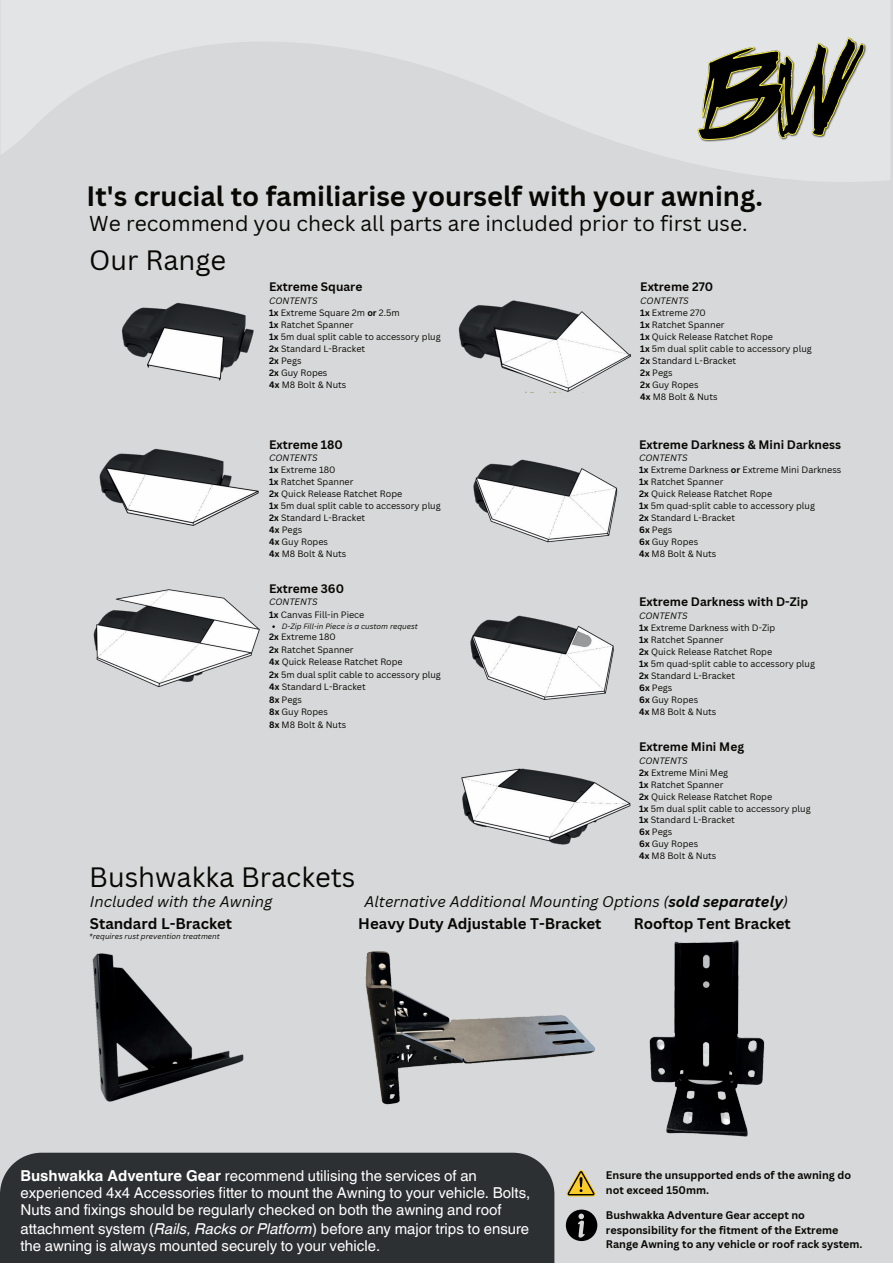
<style>
.page{position:relative;width:893px;height:1264px;background:#fff}
.page>*{position:absolute;margin:0;border:0;box-sizing:border-box;transform-origin:0 0}
.t1{font:700 27.3px "Canva Sans";color:#080704}
.t2{font:27.3px "Canva Sans";color:#080704}
.t3{font:21px "Canva Sans";color:#080704}
.t4{font:15px/16.8px "Helvetica World";color:#fff}
.t5{font:italic 15px "Canva Sans";color:#080704}
.t6{font:700 15px "Canva Sans";color:#080704}
.t7{font:700 12px "Canva Sans";color:#080704}
.t8{font:700 10.8px/14.4px "Canva Sans";color:#080704}
.t9{font:9px/12px "Canva Sans";color:#080704}
.t10{font:italic 9px "Canva Sans";color:#080704}
.t11{font:italic 7.5px "Canva Sans";color:#080704}
.s1{font-weight:700}
.s2{font-style:italic}
</style>
<div class="page">
<div style="left:0;top:0;width:892px;height:1262px;background:#d7d8d9"></div>
<svg style="left:1px;top:0;width:889px;height:182px;fill:#e2e4e6"></svg>
<img style="left:696px;top:37px;width:171px;height:105px">
<img style="left:92px;top:953px;width:152px;height:149px">
<img style="left:365px;top:951px;width:230px;height:154px">
<img style="left:649px;top:940px;width:116px;height:197px">
<div style="left:0;top:1152px;width:554px;height:110px;background:#2d3032"></div>
<img style="left:99px;top:448px;width:160px;height:78px">
<img style="left:93px;top:589px;width:167px;height:99px">
<img style="left:122px;top:302px;width:132px;height:79px">
<img style="left:458px;top:300px;width:173px;height:92px">
<img style="left:473px;top:459px;width:145px;height:84px">
<img style="left:470px;top:615px;width:144px;height:85px">
<img style="left:461px;top:768px;width:170px;height:77px">
<svg style="left:566px;top:1170px;width:30px;height:26px"></svg>
<svg style="left:566px;top:1209px;width:31px;height:31px"></svg>
<h1 class="t1" style="left:86px;top:180px;width:678px">It's crucial to familiarise yourself with your awning.</h1>
<h2 class="t3" style="left:89px;top:211px;width:659px">We recommend you check all parts are included prior to first use.</h2>
<h1 class="t2" style="left:89px;top:244px;width:138px">Our Range</h1>
<h3 class="t7" style="left:269px;top:279px;width:95px">Extreme Square</h3>
<p class="t10" style="left:269px;top:295px;width:50px">CONTENTS</p>
<p class="t9" style="left:269px;top:318px;width:173px"><span class="s1">1x</span> Ratchet Spanner<br><span class="s1">1x</span> 5m dual split cable to accessory plug<br><span class="s1">2x</span> Standard L-Bracket<br><span class="s1">2x</span> Pegs<br><span class="s1">2x</span> Guy Ropes<br><span class="s1">4x</span> M8 Bolt &amp; Nuts</p>
<p class="t9" style="left:269px;top:306px;width:132px"><span class="s1">1x</span> Extreme Square 2m <span class="s1">or</span> 2.5m</p>
<h3 class="t7" style="left:269px;top:437px;width:75px">Extreme 180</h3>
<p class="t10" style="left:269px;top:453px;width:50px">CONTENTS</p>
<p class="t9" style="left:269px;top:476px;width:173px"><span class="s1">1x</span> Ratchet Spanner<br><span class="s1">2x</span> Quick Release Ratchet Rope<br><span class="s1">1x</span> 5m dual split cable to accessory plug<br><span class="s1">2x</span> Standard L-Bracket<br><span class="s1">4x</span> Pegs<br><span class="s1">4x</span> Guy Ropes<br><span class="s1">4x</span> M8 Bolt &amp; Nuts</p>
<p class="t9" style="left:269px;top:464px;width:68px"><span class="s1">1x</span> Extreme 180</p>
<h3 class="t7" style="left:269px;top:581px;width:76px">Extreme 360</h3>
<p class="t9" style="left:269px;top:596px;width:97px;line-height:12.5px"><span class="s2">CONTENTS<br></span><span class="s1">1x</span> Canvas Fill-in Piece</p>
<p class="t9" style="left:269px;top:643px;width:173px;line-height:12.5px"><span class="s1">2x</span> Ratchet Spanner<br><span class="s1">4x</span> Quick Release Ratchet Rope<br><span class="s1">2x</span> 5m dual split cable to accessory plug<br><span class="s1">4x</span> Standard L-Bracket<br><span class="s1">8x</span> Pegs<br><span class="s1">8x</span> Guy Ropes<br><span class="s1">8x</span> M8 Bolt &amp; Nuts</p>
<p class="t11" style="left:282px;top:622px;width:137px">D-Zip Fill-in Piece is a custom request</p>
<p class="t9" style="left:269px;top:631px;width:68px"><span class="s1">2x</span> Extreme 180</p>
<h3 class="t7" style="left:640px;top:279px;width:74px">Extreme 270</h3>
<p class="t10" style="left:640px;top:295px;width:50px">CONTENTS</p>
<p class="t9" style="left:640px;top:318px;width:173px"><span class="s1">1x</span> Ratchet Spanner<br><span class="s1">1x</span> Quick Release Ratchet Rope<br><span class="s1">1x</span> 5m dual split cable to accessory plug<br><span class="s1">2x</span> Standard L-Bracket<br><span class="s1">2x</span> Pegs<br><span class="s1">2x</span> Guy Ropes<br><span class="s1">4x</span> M8 Bolt &amp; Nuts</p>
<p class="t9" style="left:640px;top:306px;width:67px"><span class="s1">1x</span> Extreme 270</p>
<h3 class="t7" style="left:639px;top:437px;width:203px">Extreme Darkness &amp; Mini Darkness</h3>
<p class="t10" style="left:639px;top:453px;width:50px">CONTENTS</p>
<p class="t9" style="left:639px;top:476px;width:177px"><span class="s1">1x</span> Ratchet Spanner<br><span class="s1">2x</span> Quick Release Ratchet Rope<br><span class="s1">1x</span> 5m quad-split cable to accessory plug<br><span class="s1">2x</span> Standard L-Bracket<br><span class="s1">6x</span> Pegs<br><span class="s1">6x</span> Guy Ropes<br><span class="s1">4x</span> M8 Bolt &amp; Nuts</p>
<p class="t9" style="left:639px;top:464px;width:204px"><span class="s1">1x</span> Extreme Darkness <span class="s1">or</span> Extreme Mini Darkness</p>
<h3 class="t7" style="left:639px;top:594px;width:170px">Extreme Darkness with D-Zip</h3>
<p class="t10" style="left:639px;top:610px;width:50px">CONTENTS</p>
<p class="t9" style="left:639px;top:633px;width:177px"><span class="s1">1x</span> Ratchet Spanner<br><span class="s1">2x</span> Quick Release Ratchet Rope<br><span class="s1">1x</span> 5m quad-split cable to accessory plug<br><span class="s1">2x</span> Standard L-Bracket<br><span class="s1">6x</span> Pegs<br><span class="s1">6x</span> Guy Ropes<br><span class="s1">4x</span> M8 Bolt &amp; Nuts</p>
<p class="t9" style="left:639px;top:621px;width:138px"><span class="s1">1x</span> Extreme Darkness with D-Zip</p>
<h3 class="t7" style="left:639px;top:739px;width:106px">Extreme Mini Meg</h3>
<p class="t10" style="left:639px;top:755px;width:50px">CONTENTS</p>
<p class="t9" style="left:639px;top:778px;width:173px"><span class="s1">1x</span> Ratchet Spanner<br><span class="s1">2x</span> Quick Release Ratchet Rope<br><span class="s1">1x</span> 5m dual split cable to accessory plug<br><span class="s1">1x</span> Standard L-Bracket<br><span class="s1">6x</span> Pegs<br><span class="s1">6x</span> Guy Ropes<br><span class="s1">4x</span> M8 Bolt &amp; Nuts</p>
<p class="t9" style="left:639px;top:766px;width:90px"><span class="s1">2x</span> Extreme Mini Meg</p>
<h1 class="t2" style="left:89px;top:861px;width:268px">Bushwakka Brackets</h1>
<h3 class="t5" style="left:90px;top:893px;width:184px">Included with the Awning</h3>
<h3 class="t5" style="left:364px;top:893px;width:425px">Alternative Additional Mounting Options (<span class="s1">sold separately</span>)</h3>
<h3 class="t6" style="left:90px;top:914px;width:144px">Standard L-Bracket</h3>
<h3 class="t6" style="left:358px;top:914px;width:245px">Heavy Duty Adjustable T-Bracket</h3>
<h3 class="t6" style="left:633px;top:914px;width:159px">Rooftop Tent Bracket</h3>
<p class="t11" style="left:89px;top:931px;width:132px">*requires rust prevention treatment</p>
<h3 class="t4" style="left:20px;top:1167px;width:511px"><span class="s1">Bushwakka Adventure Gear</span> recommend utilising the services of an experienced 4x4 Accessories fitter to mount the Awning to your vehicle. Bolts,<br>Nuts and fixings should be regularly checked on both the awning and roof</h3>
<h3 class="t4" style="left:20px;top:1220px;width:510px">attachment system (<span class="s2">Rails, Racks or Platform</span>) before any major trips to ensure the awning is always mounted securely to your vehicle.</h3>
<p class="t8" style="left:606px;top:1168px;width:246px">Ensure the unsupported ends of the awning do not exceed 150mm.</p>
<p class="t8" style="left:606px;top:1208px;width:258px">Bushwakka Adventure Gear accept no responsibility for the fitment of the Extreme<br>Range Awning to any vehicle or roof rack system.</p>
</div>
